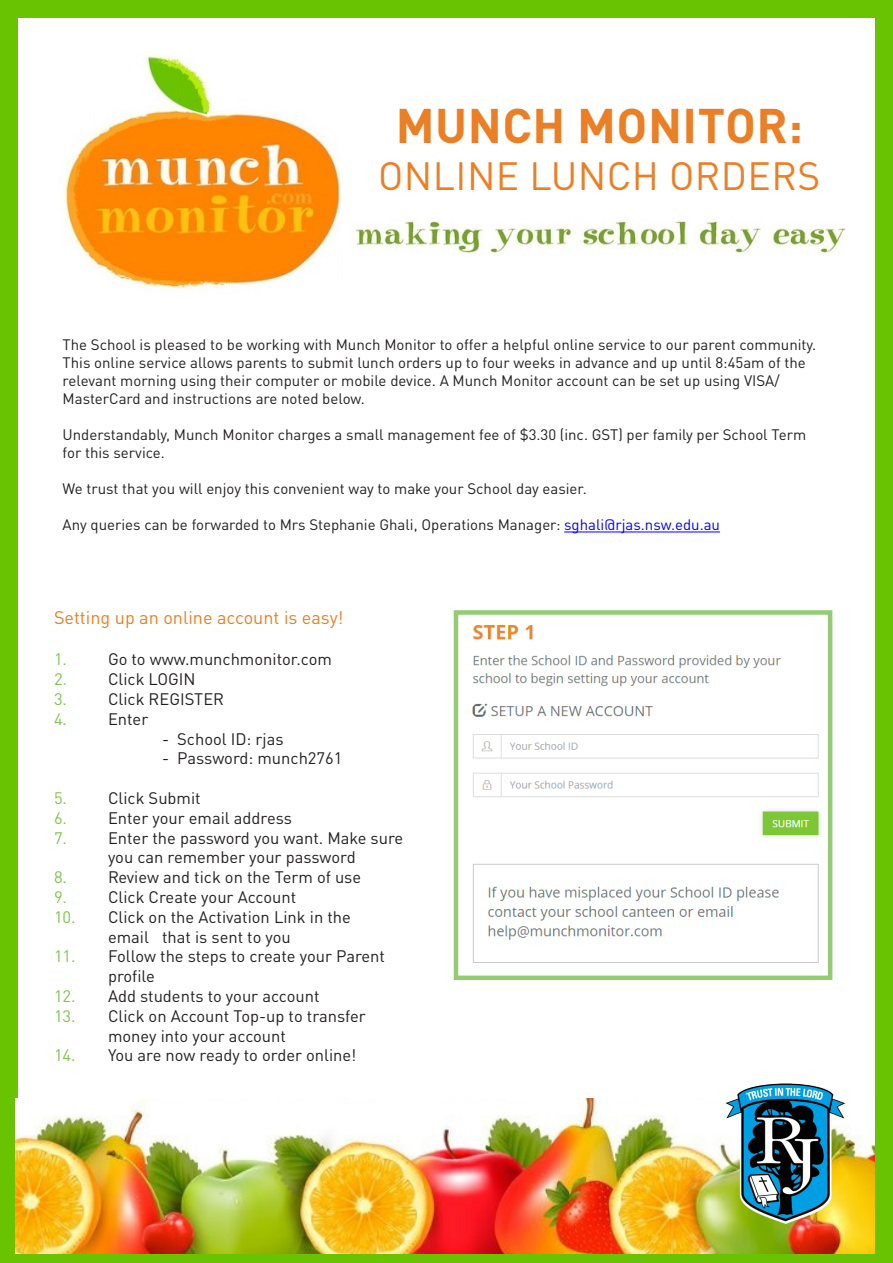
<style>
.page{position:relative;width:893px;height:1263px;background:#fff}
.page>*{position:absolute;margin:0;border:0;box-sizing:border-box;transform-origin:0 0}
.t1{font:700 48px "DINOT";letter-spacing:.01em;color:#eb7f25}
.t2{font:39px "DINOT";letter-spacing:.01em;color:#eb7f25}
.t3{font:18px "DINOT";color:#eb7f25}
.t4{font:16.5px/19.8px "DINOT";color:#231f20}
.t5{font:16.5px "DINOT";color:#7fc452}
.t6{font:15px/18px "DINOT";color:#231f20}
.s1{color:#00f}
.s2{color:#7fc452}
</style>
<div class="page">
<div style="left:0;top:0;width:893px;height:1263px;border:18px solid #69c302"></div>
<img style="left:64px;top:55px;width:277px;height:234px">
<img style="left:16px;top:1098px;width:859px;height:155px">
<hr style="left:564px;top:532px;width:156px;height:1px;background:#00f">
<img style="left:355px;top:220px;width:490px;height:35px">
<img style="left:472px;top:625px;width:348px;height:338px">
<div style="left:454px;top:610px;width:378px;height:370px;border:4px solid #94cc73"></div>
<img style="left:716px;top:1083px;width:141px;height:141px">
<p class="t1" style="left:396px;top:88px;width:409px">MUNCH MONITOR:</p>
<p class="t2" style="left:378px;top:146px;width:444px">ONLINE LUNCH ORDERS</p>
<p class="t6" style="left:63px;top:334px;width:755px">The School is pleased to be working with Munch Monitor to offer a helpful online service to our parent community.<br>This online service allows parents to submit lunch orders up to four weeks in advance and up until 8:45am of the relevant morning using their computer or mobile device. A Munch Monitor account can be set up using VISA/</p>
<p class="t6" style="left:63px;top:388px;width:304px">MasterCard and instructions are noted below.</p>
<p class="t6" style="left:63px;top:424px;width:745px">Understandably, Munch Monitor charges a small management fee of $3.30 (inc. GST) per family per School Term for this service.</p>
<p class="t6" style="left:63px;top:478px;width:526px">We trust that you will enjoy this convenient way to make your School day easier.</p>
<p class="t6" style="left:63px;top:514px;width:659px">Any queries can be forwarded to Mrs Stephanie Ghali, Operations Manager: <span class="s1">sghali@rjas.nsw.edu.au</span></p>
<p class="t3" style="left:54px;top:604px;width:291px">Setting up an online account is easy!</p>
<p class="t5" style="left:54px;top:647px;width:15px">1.</p>
<p class="t4" style="left:108px;top:648px;width:225px">Go to www.munchmonitor.com</p>
<p class="t5" style="left:54px;top:667px;width:15px">2.</p>
<p class="t4" style="left:108px;top:668px;width:89px">Click LOGIN</p>
<p class="t5" style="left:54px;top:686px;width:15px">3.</p>
<p class="t4" style="left:108px;top:688px;width:118px">Click REGISTER</p>
<p class="t5" style="left:54px;top:706px;width:15px">4.</p>
<p class="t4" style="left:108px;top:708px;width:42px">Enter</p>
<p class="t4" style="left:162px;top:728px;width:123px">- School ID: rjas</p>
<p class="t4" style="left:162px;top:747px;width:182px">- Password: munch2761</p>
<p class="t5" style="left:54px;top:785px;width:15px">5.</p>
<p class="t4" style="left:108px;top:787px;width:94px">Click Submit</p>
<p class="t5" style="left:54px;top:805px;width:15px">6.</p>
<p class="t4" style="left:108px;top:807px;width:186px">Enter your email address</p>
<p class="t5" style="left:54px;top:825px;width:15px">7.</p>
<p class="t4" style="left:108px;top:827px;width:297px">Enter the password you want. Make sure you can remember your password</p>
<p class="t5" style="left:54px;top:865px;width:15px">8.</p>
<p class="t4" style="left:108px;top:866px;width:255px">Review and tick on the Term of use</p>
<p class="t5" style="left:54px;top:884px;width:15px">9.</p>
<p class="t4" style="left:108px;top:886px;width:190px">Click Create your Account</p>
<p class="t4" style="left:54px;top:906px;width:298px;text-align:center"><span class="s2">10.</span> Click on the Activation Link in the email that is sent to you</p>
<p class="t4" style="left:108px;top:945px;width:278px;text-indent:-54px"><span class="s2">11.</span> Follow the steps to create your Parent profile</p>
<p class="t4" style="left:54px;top:985px;width:267px"><span class="s2">12.</span> Add students to your account</p>
<p class="t4" style="left:108px;top:1005px;width:259px;text-indent:-54px"><span class="s2">13.</span> Click on Account Top-up to transfer money into your account</p>
<p class="t4" style="left:54px;top:1044px;width:304px"><span class="s2">14.</span> You are now ready to order online!</p>
</div>
